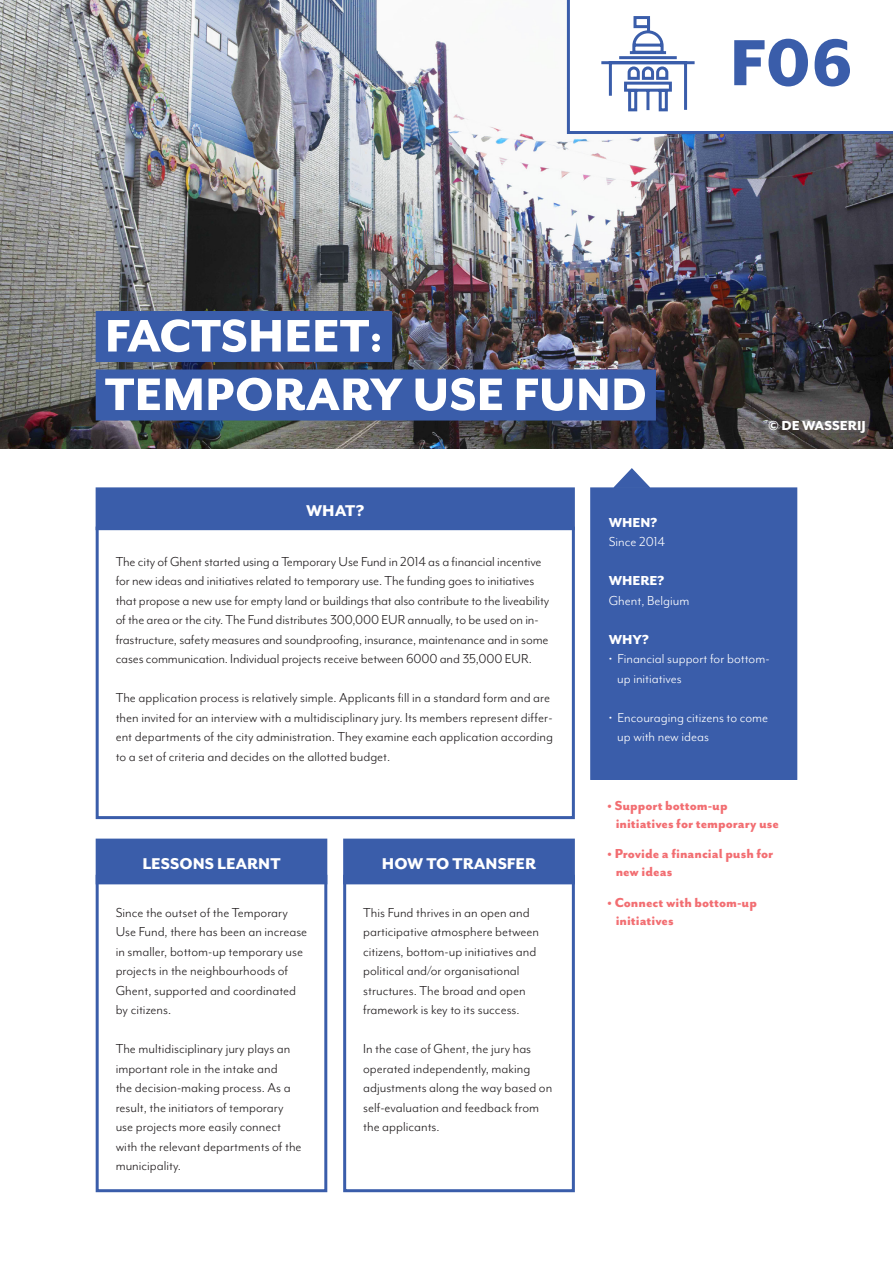
<style>
.page{position:relative;width:893px;height:1263px;background:#fff}
.page>*{position:absolute;margin:0;border:0;box-sizing:border-box;transform-origin:0 0}
.Cijfers_factsheet_ca{font:800 75px "Mr Eaves San OT";color:#3a5daa}
.Titel_factsheet_Blau{font:800 52.5px "Mr Eaves San OT";color:#fff}
.Ondertitel_factsheet{font:800 18px "Mr Eaves San OT";color:#fff}
.Body{font:15px/19.5px "Mr Eaves Mod OT";color:#231f20}
.Objectives_factsheet{font:800 15px/18px "Mr Eaves San OT";color:#f26e72}
.blauw_kader_factshee{font:15px/19.5px "Mr Eaves Mod OT";color:#fff}
.When__Where__Why{font:800 15px "Mr Eaves San OT";color:#fff}
.pag_nummer{font:800 15px "Mr Eaves San OT";color:#fff}
</style>
<div class="page">
<img style="left:0;top:0;width:893px;height:448px">
<div style="left:96px;top:526px;width:479px;height:293px;border:3px solid #3a5daa"></div>
<svg style="left:95px;top:873px;width:233px;height:320px"></svg>
<svg style="left:343px;top:884px;width:232px;height:309px"></svg>
<div style="left:97px;top:840px;width:229px;height:43px;background:#3a5daa"></div>
<div style="left:96px;top:838px;width:231px;height:46px;border:3px solid #3a5daa"></div>
<div style="left:345px;top:840px;width:228px;height:43px;background:#3a5daa"></div>
<div style="left:343px;top:838px;width:232px;height:46px;border:3px solid #3a5daa"></div>
<div style="left:97px;top:489px;width:476px;height:40px;background:#3a5daa"></div>
<div style="left:96px;top:487px;width:479px;height:43px;border:3px solid #3a5daa"></div>
<div style="left:96px;top:311px;width:296px;height:51px;background:#3a5daa"></div>
<div style="left:96px;top:369px;width:560px;height:51px;background:#3a5daa"></div>
<div style="left:591px;top:488px;width:205px;height:291px;background:#3a5daa"></div>
<div style="left:590px;top:487px;width:207px;height:293px;border:2px solid #3a5daa"></div>
<svg style="left:612px;top:468px;width:40px;height:22px"></svg>
<svg style="left:567px;top:0;width:326px;height:134px"></svg>
<p class="Cijfers_factsheet_ca" style="left:729px;top:22px;width:125px">F06</p>
<p class="Titel_factsheet_Blau" style="left:105px;top:307px;width:280px">FACTSHEET:</p>
<p class="Titel_factsheet_Blau" style="left:105px;top:366px;width:544px">TEMPORARY USE FUND</p>
<p class="pag_nummer" style="left:769px;top:417px;width:99px">© DE WASSERIJ</p>
<p class="Ondertitel_factsheet" style="left:306px;top:501px;width:60px">WHAT?</p>
<p class="Body" style="left:116px;top:551px;width:435px">The city of Ghent started using a Temporary Use Fund in 2014 as a financial incentive for new ideas and initiatives related to temporary use. The funding goes to initiatives that propose a new use for empty land or buildings that also contribute to the liveability of the area or the city. The Fund distributes 300,000 EUR annually, to be used on in&shy;frastructure, safety measures and soundproofing, insurance, maintenance and in some cases communication. Individual projects receive between 6000 and 35,000 EUR.</p>
<p class="Body" style="left:116px;top:688px;width:439px">The application process is relatively simple. Applicants fill in a standard form and are then invited for an interview with a multidisciplinary jury. Its members represent differ&shy;ent departments of the city administration. They examine each application according to a set of criteria and decides on the allotted budget.</p>
<p class="Ondertitel_factsheet" style="left:142px;top:854px;width:140px">LESSONS LEARNT</p>
<p class="Ondertitel_factsheet" style="left:382px;top:854px;width:156px">HOW TO TRANSFER</p>
<p class="Body" style="left:116px;top:902px;width:193px">Since the outset of the Temporary<br>Use Fund, there has been an increase in smaller, bottom-up temporary use projects in the neighbourhoods of<br>Ghent, supported and coordinated by citizens.</p>
<p class="Body" style="left:116px;top:1039px;width:187px">The multidisciplinary jury plays an important role in the intake and<br>the decision-making process. As a result, the initiators of temporary use projects more easily connect with the relevant departments of the municipality.</p>
<p class="Body" style="left:363px;top:902px;width:178px">This Fund thrives in an open and participative atmosphere between citizens, bottom-up initiatives and political and/or organisational structures. The broad and open framework is key to its success.</p>
<p class="Body" style="left:363px;top:1039px;width:191px">In the case of Ghent, the jury has operated independently, making adjustments along the way based on self-evaluation and feedback from the applicants.</p>
<p class="When__Where__Why" style="left:609px;top:514px;width:50px">WHEN?</p>
<p class="blauw_kader_factshee" style="left:609px;top:532px;width:58px">Since 2014</p>
<p class="When__Where__Why" style="left:609px;top:572px;width:57px">WHERE?</p>
<p class="blauw_kader_factshee" style="left:609px;top:590px;width:82px">Ghent, Belgium</p>
<p class="When__Where__Why" style="left:609px;top:631px;width:42px">WHY?</p>
<p class="blauw_kader_factshee" style="left:617px;top:649px;width:154px;text-indent:-9px">• Financial support for bottom&shy;up initiatives</p>
<p class="blauw_kader_factshee" style="left:617px;top:707px;width:153px;text-indent:-9px">• Encouraging citizens to come up with new ideas</p>
<p class="Objectives_factsheet" style="left:616px;top:796px;width:165px;text-indent:-9px">• Support bottom-up initiatives for temporary use</p>
<p class="Objectives_factsheet" style="left:616px;top:845px;width:159px;text-indent:-9px">• Provide a financial push for new ideas</p>
<p class="Objectives_factsheet" style="left:616px;top:894px;width:143px;text-indent:-9px">• Connect with bottom-up initiatives</p>
</div>
